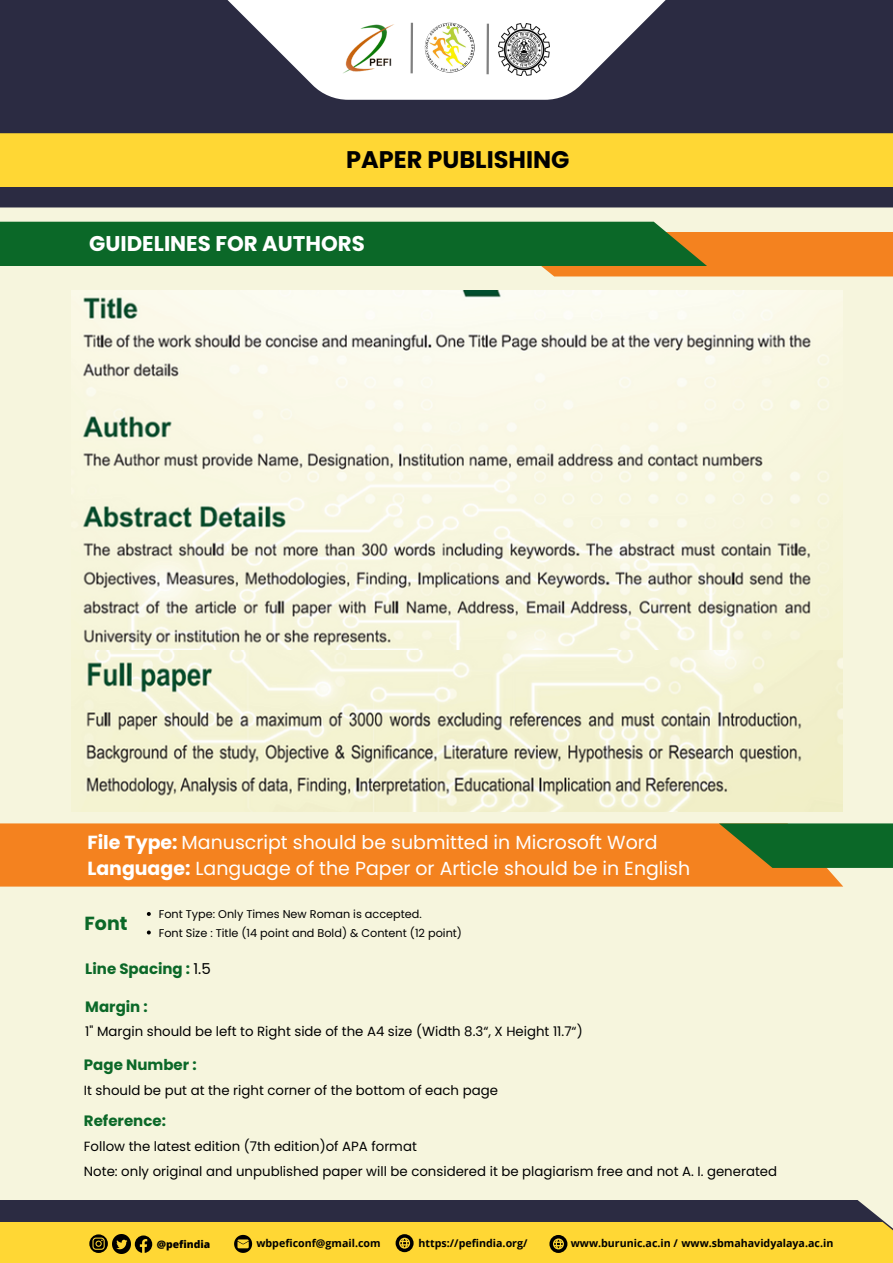
<style>
.page{position:relative;width:893px;height:1263px;background:#f6f5dd}
.page>*{position:absolute;margin:0;border:0;box-sizing:border-box;transform-origin:0 0}
.t1{font:700 24px "Poppins";color:#000}
.t2{font:700 21.3px "Poppins";color:#fff}
.t3{font:18.98px/25.9px "Poppins";color:#fff}
.t4{font:700 18.98px "Poppins";color:#0b6828}
.t5{font:700 15px "Poppins";color:#0b6828}
.t6{font:13.27px/24.8px "Poppins";color:#000}
.t7{font:11.25px/18.6px "Poppins";color:#000}
.t8{font:700 10.65px "Open Sans";color:#000}
.t9{font:800 10.43px "Open Sans";color:#000}
.s1{font-weight:700}
.s2{font-weight:400;color:#000}
</style>
<div class="page">
<div style="left:0;top:0;width:893px;height:207px;background:#2b2b42"></div>
<svg style="left:159px;top:0;width:575px;height:100px;background:#9797a2"></svg>
<div style="left:0;top:133px;width:893px;height:54px;background:#ffd734"></div>
<div style="left:0;top:1200px;width:885px;height:22px;background:#2b2b42"></div>
<svg style="left:0;top:222px;width:893px;height:54px"></svg>
<img style="left:72px;top:291px;width:770px;height:521px">
<div style="left:0;top:823px;width:843px;height:63px;background:#f4821f"></div>
<svg style="left:719px;top:823px;width:174px;height:45px;background:#306d28"></svg>
<svg style="left:147px;top:912px;width:4px;height:4px"></svg>
<svg style="left:147px;top:930px;width:4px;height:4px"></svg>
<div style="left:0;top:1222px;width:893px;height:41px;background:#ffd734"></div>
<svg style="left:410px;top:22px;width:3px;height:53px"></svg>
<img style="left:337px;top:19px;width:63px;height:58px">
<img style="left:498px;top:24px;width:51px;height:51px">
<svg style="left:486px;top:22px;width:3px;height:53px"></svg>
<img style="left:425px;top:23px;width:50px;height:50px;border-radius:50%">
<h1 class="t1" style="left:346px;top:143px;width:225px">PAPER PUBLISHING</h1>
<h2 class="t2" style="left:89px;top:228px;width:277px">GUIDELINES FOR AUTHORS</h2>
<h3 class="t3" style="left:87px;top:829px;width:604px"><span class="s1">File Type:</span> Manuscript should be submitted in Microsoft Word<br><span class="s1">Language:</span> Language of the Paper or Article should be in English</h3>
<h3 class="t4" style="left:85px;top:910px;width:44px">Font</h3>
<p class="t7" style="left:159px;top:905px;width:305px">Font Type: Only Times New Roman is accepted.<br>Font Size : Title (14 point and Bold) &amp; Content (12 point)</p>
<p class="t5" style="left:85px;top:959px;width:127px">Line Spacing : <span class="s2">1.5</span></p>
<p class="t5" style="left:85px;top:996px;width:64px">Margin :</p>
<p class="t6" style="left:85px;top:1019px;width:499px">1" Margin should be left to Right side of the A4 size (Width 8.3“, X Height 11.7“)</p>
<p class="t5" style="left:84px;top:1054px;width:114px">Page Number :</p>
<p class="t6" style="left:84px;top:1078px;width:415px">It should be put at the right corner of the bottom of each page</p>
<p class="t5" style="left:84px;top:1110px;width:83px">Reference:</p>
<p class="t6" style="left:84px;top:1134px;width:694px">Follow the latest edition (7th edition)of APA format<br>Note: only original and unpublished paper will be considered it be plagiarism free and not A. I. generated</p>
<p class="t9" style="left:157px;top:1237px;width:55px">@pefindia</p>
<p class="t8" style="left:256px;top:1236px;width:126px">wbpeficonf@gmail.com</p>
<p class="t8" style="left:418px;top:1235px;width:110px">https://pefindia.org/</p>
<p class="t8" style="left:571px;top:1235px;width:264px">www.burunic.ac.in / www.sbmahavidyalaya.ac.in</p>
</div>
